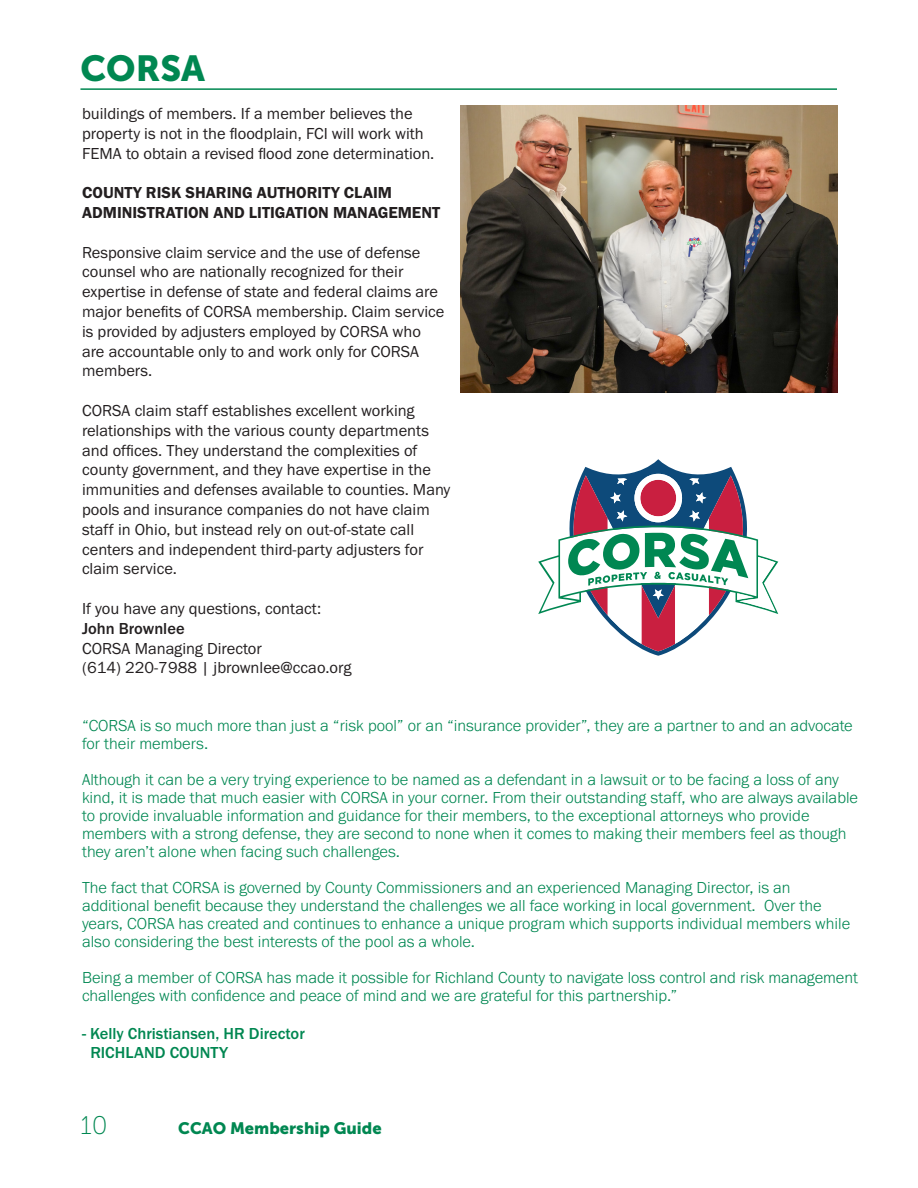
<style>
.page{position:relative;width:918px;height:1188px;background:#fff}
.page>*{position:absolute;margin:0;border:0;box-sizing:border-box;transform-origin:0 0}
.t1{font:36px "Museo Sans 900";color:#008751}
.t2{font:25.5px "Museo Sans 100";color:#008751}
.t3{font:300 16.5px/18px "Franklin Gothic URW";color:#008752}
.t4{font:16.5px/19.8px "Franklin Gothic URW Boo";color:#231f20}
.t5{font:16.5px/19.8px "Franklin Gothic URW Dem";color:#231f20}
.t6{font:500 16.5px "Franklin Gothic URW";color:#008751}
.t7{font:16.5px "Museo Sans 900";color:#008751}
.t8{font:500 16.5px "Franklin Gothic URW";color:#231f20}
</style>
<div class="page">
<hr style="left:80px;top:88px;width:757px;height:2px;background:#008751">
<img style="left:460px;top:106px;width:378px;height:286px">
<svg style="left:582px;top:459px;width:153px;height:197px"></svg>
<svg style="left:538px;top:474px;width:240px;height:177px"></svg>
<p class="t1" style="left:80px;top:48px;width:126px">CORSA</p>
<p class="t4" style="left:82px;top:103px;width:354px">buildings of members. If a member believes the property is not in the floodplain, FCI will work with<br>FEMA to obtain a revised flood zone determination.</p>
<p class="t5" style="left:82px;top:183px;width:360px">COUNTY RISK SHARING AUTHORITY CLAIM<br>ADMINISTRATION AND LITIGATION MANAGEMENT</p>
<p class="t4" style="left:82px;top:242px;width:364px">Responsive claim service and the use of defense counsel who are nationally recognized for their expertise in defense of state and federal claims are major benefits of CORSA membership. Claim service is provided by adjusters employed by CORSA who are accountable only to and work only for CORSA members.</p>
<p class="t4" style="left:82px;top:400px;width:370px">CORSA claim staff establishes excellent working relationships with the various county departments and offices. They understand the complexities of county government, and they have expertise in the immunities and defenses available to counties. Many pools and insurance companies do not have claim staff in Ohio, but instead rely on out-of-state call centers and independent third-party adjusters for claim service.</p>
<p class="t4" style="left:82px;top:598px;width:241px">If you have any questions, contact:</p>
<p class="t8" style="left:82px;top:618px;width:104px">John Brownlee</p>
<p class="t4" style="left:82px;top:638px;width:181px">CORSA Managing Director</p>
<p class="t4" style="left:82px;top:658px;width:271px">(614) 220-7988 | jbrownlee@ccao.org</p>
<p class="t3" style="left:82px;top:717px;width:772px">“CORSA is so much more than just a “risk pool” or an “insurance provider”, they are a partner to and an advocate for their members.</p>
<p class="t3" style="left:82px;top:771px;width:778px">Although it can be a very trying experience to be named as a defendant in a lawsuit or to be facing a loss of any kind, it is made that much easier with CORSA in your corner. From their outstanding staff, who are always available to provide invaluable information and guidance for their members, to the exceptional attorneys who provide members with a strong defense, they are second to none when it comes to making their members feel as though they aren’t alone when facing such challenges.</p>
<p class="t3" style="left:82px;top:879px;width:770px">The fact that CORSA is governed by County Commissioners and an experienced Managing Director, is an additional benefit because they understand the challenges we all face working in local government. Over the years, CORSA has created and continues to enhance a unique program which supports individual members while also considering the best interests of the pool as a whole.</p>
<p class="t3" style="left:82px;top:969px;width:777px">Being a member of CORSA has made it possible for Richland County to navigate loss control and risk management challenges with confidence and peace of mind and we are grateful for this partnership.”</p>
<p class="t6" style="left:82px;top:1023px;width:224px">- Kelly Christiansen, HR Director</p>
<p class="t6" style="left:90px;top:1043px;width:139px">RICHLAND COUNTY</p>
<p class="t2" style="left:80px;top:1111px;width:29px">10</p>
<p class="t7" style="left:178px;top:1119px;width:205px">CCAO Membership Guide</p>
</div>
